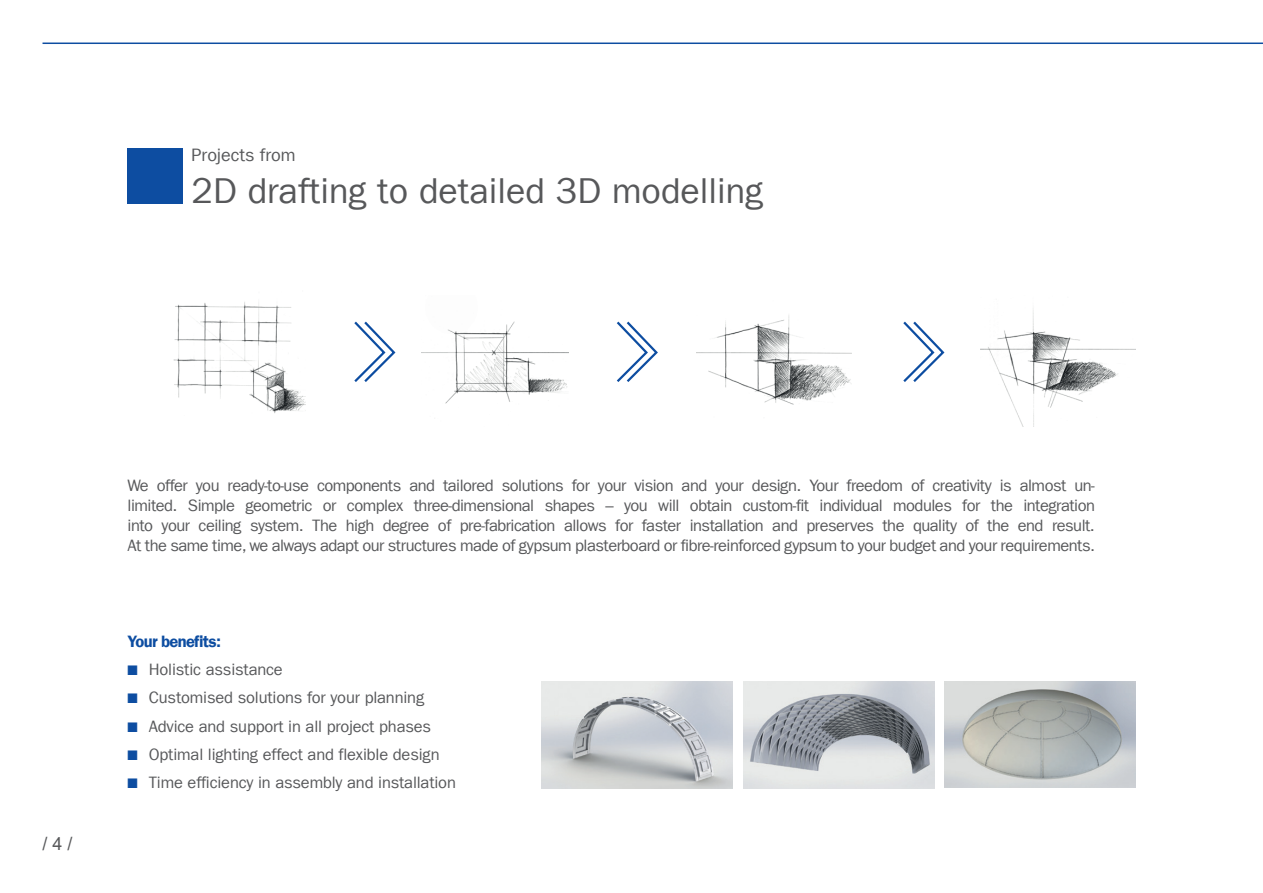
<style>
.page{position:relative;width:1263px;height:893px;background:#fff}
.page>*{position:absolute;margin:0;border:0;box-sizing:border-box;transform-origin:0 0}
.t1{font:36px "Franklin Gothic LT Com";color:#57585a}
.t2{font:18px "Franklin Gothic LT Com";color:#57585a}
.t3{font:18px "Arial";color:#57585a}
.t4{font:16.5px/28.3px "Franklin Gothic LT Com";letter-spacing:-.01em;color:#57585a;text-align:justify}
.t5{font:16.5px "Franklin Gothic LT Com Dm";letter-spacing:-.04em;color:#0d4da1}
</style>
<div class="page">
<hr style="left:43px;top:43px;width:1220px;height:1px;background:#0d4da1">
<div style="left:128px;top:149px;width:55px;height:55px;background:#0d4da1"></div>
<img style="left:542px;top:681px;width:191px;height:107px">
<img style="left:743px;top:681px;width:191px;height:107px">
<img style="left:944px;top:681px;width:191px;height:107px">
<img style="left:173px;top:302px;width:133px;height:111px">
<img style="left:422px;top:321px;width:146px;height:83px">
<img style="left:696px;top:315px;width:156px;height:90px">
<img style="left:980px;top:310px;width:155px;height:116px">
<svg style="left:354px;top:321px;width:42px;height:61px"></svg>
<svg style="left:616px;top:321px;width:42px;height:61px"></svg>
<svg style="left:903px;top:321px;width:42px;height:61px"></svg>
<p class="t2" style="left:192px;top:144px;width:106px">Projects from</p>
<h1 class="t1" style="left:192px;top:170px;width:573px">2D drafting to detailed 3D modelling</h1>
<p class="t3" style="left:43px;top:834px;width:32px">/ 4 /</p>
<p class="t4" style="left:128px;top:476px;width:969px;line-height:19.8px">We offer you ready-to-use components and tailored solutions for your vision and your design. Your freedom of creativity is almost un&shy;limited. Simple geometric or complex three-dimensional shapes – you will obtain custom-fit individual modules for the integration into your ceiling system. The high degree of pre-fabrication allows for faster installation and preserves the quality of the end result.<br>At the same time, we always adapt our structures made of gypsum plasterboard or fibre-reinforced gypsum to your budget and your requirements.</p>
<p class="t5" style="left:128px;top:631px;width:95px">Your benefits:</p>
<p class="t4" style="left:149px;top:655px;width:309px;text-align:left">Holistic assistance<br>Customised solutions for your planning Advice and support in all project phases Optimal lighting effect and flexible design Time efficiency in assembly and installation</p>
</div>
